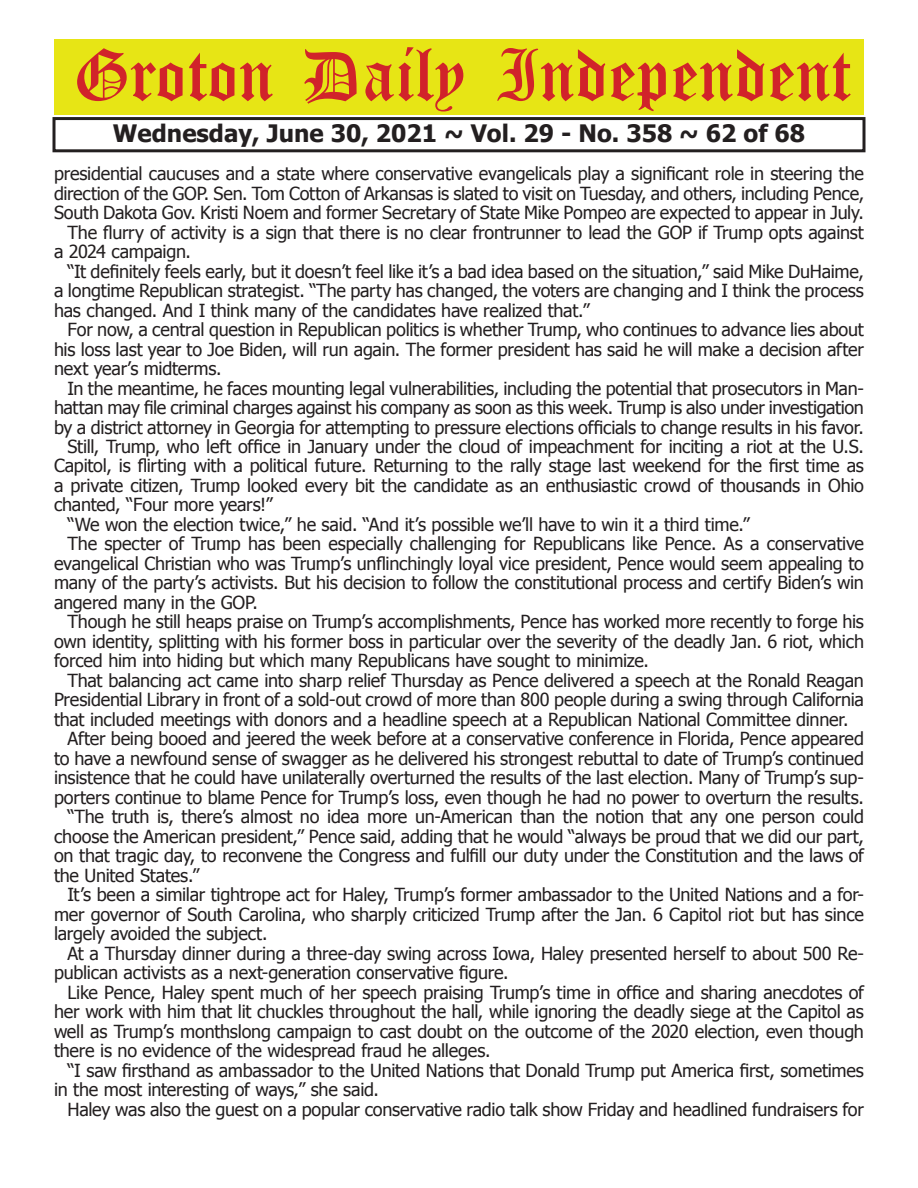
<style>
.page{position:relative;width:918px;height:1188px;background:#fff}
.page>*{position:absolute;margin:0;border:0;box-sizing:border-box;transform-origin:0 0}
.t1{font:54px "Old English Five";color:#d1232a}
.t2{font:700 24px "Tahoma";color:#231f20}
.t3{font:18px "Tahoma";letter-spacing:-.015em;color:#231f20}
</style>
<div class="page">
<div style="left:52px;top:117px;width:814px;height:35px;border:3px solid #231f20"></div>
<div style="left:54px;top:40px;width:810px;height:75px;background:#e7e515"></div>
<h1 class="t1" style="left:73px;top:50px;width:779px">Groton Daily Independent</h1>
<h2 class="t2" style="left:113px;top:116px;width:694px">Wednesday, June 30, 2021 ~ Vol. 29 - No. 358 ~ 62 of 68</h2>
<p class="t3" style="left:54px;top:161px;width:811px">presidential caucuses and a state where conservative evangelicals play a significant role in steering the</p>
<p class="t3" style="left:54px;top:181px;width:812px">direction of the GOP. Sen. Tom Cotton of Arkansas is slated to visit on Tuesday, and others, including Pence,</p>
<p class="t3" style="left:54px;top:200px;width:811px">South Dakota Gov. Kristi Noem and former Secretary of State Mike Pompeo are expected to appear in July.</p>
<p class="t3" style="left:68px;top:220px;width:798px">The flurry of activity is a sign that there is no clear frontrunner to lead the GOP if Trump opts against</p>
<p class="t3" style="left:54px;top:239px;width:139px">a 2024 campaign.</p>
<p class="t3" style="left:68px;top:259px;width:798px">“It definitely feels early, but it doesn’t feel like it’s a bad idea based on the situation,” said Mike DuHaime,</p>
<p class="t3" style="left:54px;top:278px;width:811px">a longtime Republican strategist. “The party has changed, the voters are changing and I think the process</p>
<p class="t3" style="left:54px;top:298px;width:537px">has changed. And I think many of the candidates have realized that.”</p>
<p class="t3" style="left:68px;top:317px;width:798px">For now, a central question in Republican politics is whether Trump, who continues to advance lies about</p>
<p class="t3" style="left:54px;top:337px;width:811px">his loss last year to Joe Biden, will run again. The former president has said he will make a decision after</p>
<p class="t3" style="left:54px;top:356px;width:169px">next year’s midterms.</p>
<p class="t3" style="left:68px;top:376px;width:798px">In the meantime, he faces mounting legal vulnerabilities, including the potential that prosecutors in Man-</p>
<p class="t3" style="left:54px;top:395px;width:811px">hattan may file criminal charges against his company as soon as this week. Trump is also under investigation</p>
<p class="t3" style="left:54px;top:415px;width:812px">by a district attorney in Georgia for attempting to pressure elections officials to change results in his favor.</p>
<p class="t3" style="left:68px;top:434px;width:798px">Still, Trump, who left office in January under the cloud of impeachment for inciting a riot at the U.S.</p>
<p class="t3" style="left:54px;top:454px;width:811px">Capitol, is flirting with a political future. Returning to the rally stage last weekend for the first time as</p>
<p class="t3" style="left:54px;top:473px;width:811px">a private citizen, Trump looked every bit the candidate as an enthusiastic crowd of thousands in Ohio</p>
<p class="t3" style="left:54px;top:493px;width:220px">chanted, “Four more years!”</p>
<p class="t3" style="left:68px;top:512px;width:684px">“We won the election twice,” he said. “And it’s possible we’ll have to win it a third time.”</p>
<p class="t3" style="left:68px;top:532px;width:798px">The specter of Trump has been especially challenging for Republicans like Pence. As a conservative</p>
<p class="t3" style="left:54px;top:551px;width:811px">evangelical Christian who was Trump’s unflinchingly loyal vice president, Pence would seem appealing to</p>
<p class="t3" style="left:54px;top:571px;width:812px">many of the party’s activists. But his decision to follow the constitutional process and certify Biden’s win</p>
<p class="t3" style="left:54px;top:590px;width:206px">angered many in the GOP.</p>
<p class="t3" style="left:68px;top:610px;width:798px">Though he still heaps praise on Trump’s accomplishments, Pence has worked more recently to forge his</p>
<p class="t3" style="left:54px;top:629px;width:812px">own identity, splitting with his former boss in particular over the severity of the deadly Jan. 6 riot, which</p>
<p class="t3" style="left:54px;top:649px;width:596px">forced him into hiding but which many Republicans have sought to minimize.</p>
<p class="t3" style="left:68px;top:668px;width:798px">That balancing act came into sharp relief Thursday as Pence delivered a speech at the Ronald Reagan</p>
<p class="t3" style="left:54px;top:688px;width:811px">Presidential Library in front of a sold-out crowd of more than 800 people during a swing through California</p>
<p class="t3" style="left:54px;top:707px;width:796px">that included meetings with donors and a headline speech at a Republican National Committee dinner.</p>
<p class="t3" style="left:68px;top:727px;width:798px">After being booed and jeered the week before at a conservative conference in Florida, Pence appeared</p>
<p class="t3" style="left:54px;top:746px;width:812px">to have a newfound sense of swagger as he delivered his strongest rebuttal to date of Trump’s continued</p>
<p class="t3" style="left:54px;top:766px;width:812px">insistence that he could have unilaterally overturned the results of the last election. Many of Trump’s sup-</p>
<p class="t3" style="left:54px;top:785px;width:811px">porters continue to blame Pence for Trump’s loss, even though he had no power to overturn the results.</p>
<p class="t3" style="left:68px;top:805px;width:798px">“The truth is, there’s almost no idea more un-American than the notion that any one person could</p>
<p class="t3" style="left:54px;top:824px;width:811px">choose the American president,” Pence said, adding that he would “always be proud that we did our part,</p>
<p class="t3" style="left:54px;top:844px;width:811px">on that tragic day, to reconvene the Congress and fulfill our duty under the Constitution and the laws of</p>
<p class="t3" style="left:54px;top:863px;width:147px">the United States.”</p>
<p class="t3" style="left:68px;top:883px;width:798px">It’s been a similar tightrope act for Haley, Trump’s former ambassador to the United Nations and a for-</p>
<p class="t3" style="left:54px;top:902px;width:811px">mer governor of South Carolina, who sharply criticized Trump after the Jan. 6 Capitol riot but has since</p>
<p class="t3" style="left:54px;top:922px;width:215px">largely avoided the subject.</p>
<p class="t3" style="left:68px;top:941px;width:798px">At a Thursday dinner during a three-day swing across Iowa, Haley presented herself to about 500 Re-</p>
<p class="t3" style="left:54px;top:961px;width:456px">publican activists as a next-generation conservative figure.</p>
<p class="t3" style="left:68px;top:980px;width:798px">Like Pence, Haley spent much of her speech praising Trump’s time in office and sharing anecdotes of</p>
<p class="t3" style="left:54px;top:1000px;width:811px">her work with him that lit chuckles throughout the hall, while ignoring the deadly siege at the Capitol as</p>
<p class="t3" style="left:54px;top:1019px;width:811px">well as Trump’s monthslong campaign to cast doubt on the outcome of the 2020 election, even though</p>
<p class="t3" style="left:54px;top:1039px;width:438px">there is no evidence of the widespread fraud he alleges.</p>
<p class="t3" style="left:68px;top:1058px;width:798px">“I saw firsthand as ambassador to the United Nations that Donald Trump put America first, sometimes</p>
<p class="t3" style="left:54px;top:1078px;width:327px">in the most interesting of ways,” she said.</p>
<p class="t3" style="left:68px;top:1097px;width:798px">Haley was also the guest on a popular conservative radio talk show Friday and headlined fundraisers for</p>
</div>
